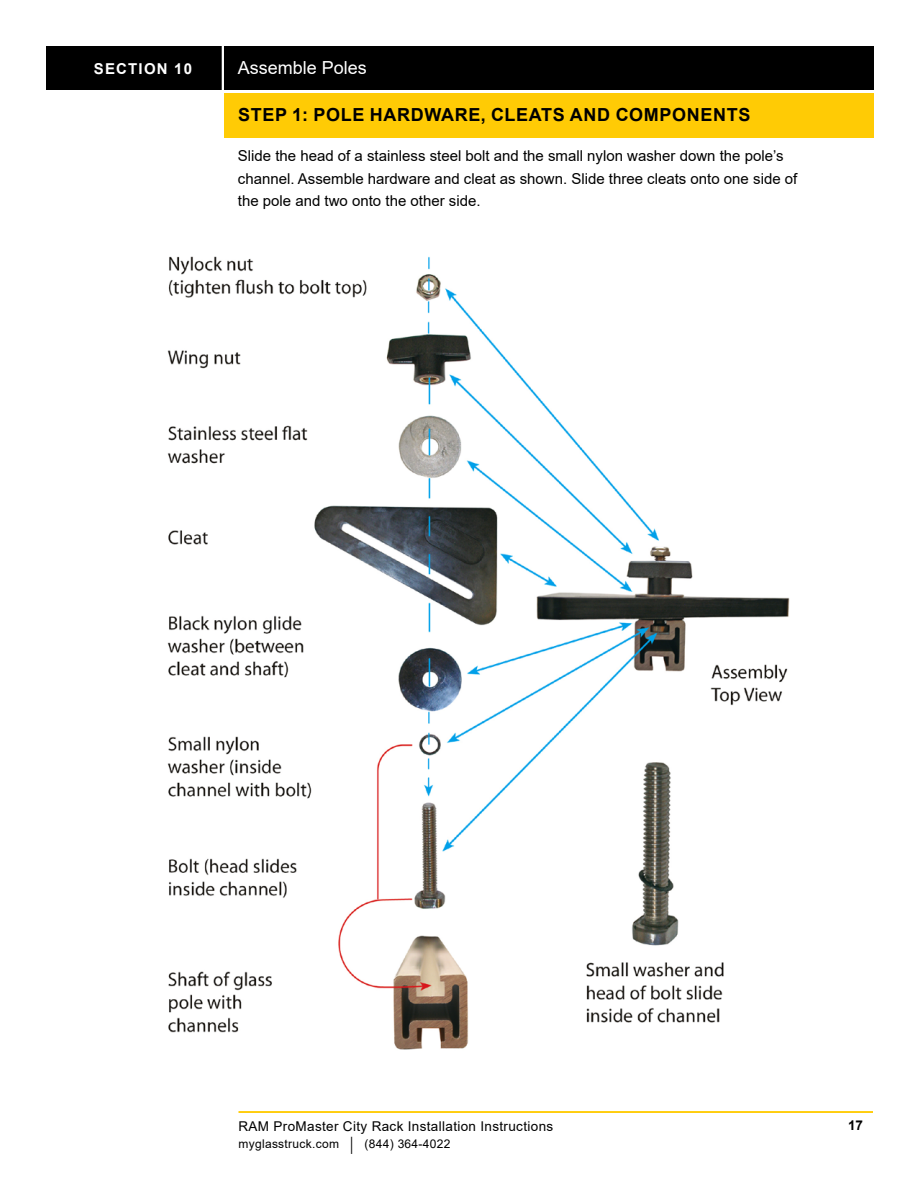
<style>
.page{position:relative;width:918px;height:1188px;background:#fff}
.page>*{position:absolute;margin:0;border:0;box-sizing:border-box;transform-origin:0 0}
.t1{font:700 18px "Arial";letter-spacing:.035em;color:#000}
.t2{font:18px "Arial";color:#fff}
.t3{font:15px/22.5px "Arial";color:#000}
.t4{font:700 15px "Arial";letter-spacing:.08em;color:#fff}
.t5{font:13.5px "Arial";letter-spacing:.025em;color:#000}
.t6{font:700 13.5px "Arial";color:#000}
.t7{font:12px "Arial";letter-spacing:.025em;color:#000}
.s1{font-size:18px}
</style>
<div class="page">
<div style="left:47px;top:46px;width:176px;height:44px;background:#000"></div>
<div style="left:223px;top:46px;width:651px;height:44px;background:#000"></div>
<hr style="left:222px;top:42px;width:2px;height:50px;background:#fff">
<hr style="left:238px;top:1111px;width:635px;height:2px;background:#ffcb05">
<div style="left:224px;top:93px;width:649px;height:44px;background:#ffcb05"></div>
<img style="left:167px;top:256px;width:623px;height:794px">
<p class="t4" style="left:94px;top:58px;width:100px">SECTION 10</p>
<p class="t2" style="left:238px;top:55px;width:131px">Assemble Poles</p>
<p class="t1" style="left:238px;top:102px;width:514px">STEP 1: POLE HARDWARE, CLEATS AND COMPONENTS</p>
<p class="t3" style="left:238px;top:145px;width:561px">Slide the head of a stainless steel bolt and the small nylon washer down the pole’s channel. Assemble hardware and cleat as shown. Slide three cleats onto one side of the pole and two onto the other side.</p>
<p class="t5" style="left:238px;top:1117px;width:316px">RAM ProMaster City Rack Installation Instructions</p>
<p class="t6" style="left:848px;top:1115px;width:17px">17</p>
<p class="t7" style="left:238px;top:1135px;width:213px">myglasstruck.com <span class="s1">|</span> (844) 364-4022</p>
</div>
